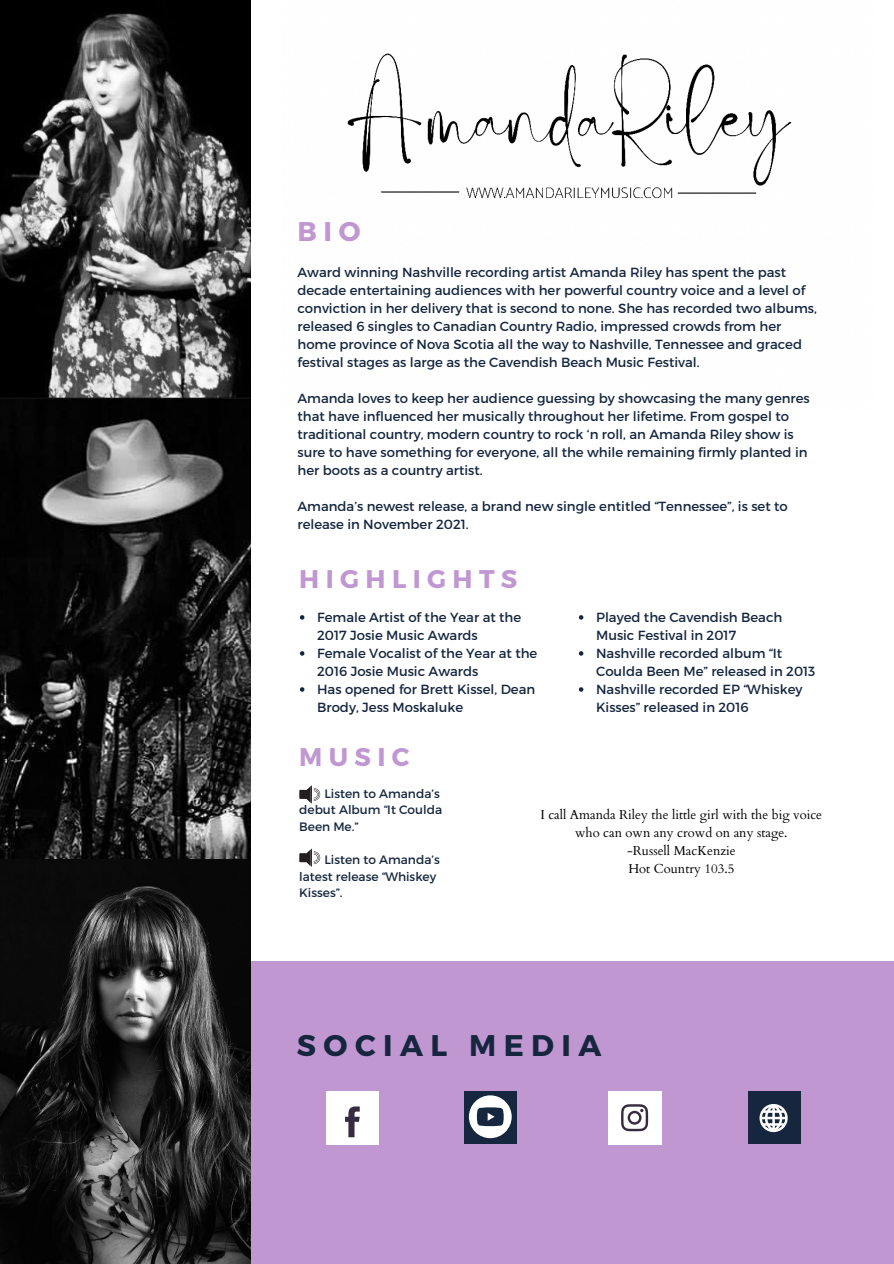
<style>
.page{position:relative;width:894px;height:1264px;background:#fff}
.page>*{position:absolute;margin:0;border:0;box-sizing:border-box;transform-origin:0 0}
.t1{font:700 29.85px "Montserrat";letter-spacing:.25em;color:#15263e}
.t2{font:700 27px "Montserrat";color:#c197d2}
.t3{font:700 25.5px "Montserrat";letter-spacing:.25em;color:#c197d2}
.t4{font:13.2px/18px "Montserrat";color:#15263e}
.t5{font:13.05px "Cardo";color:#000}
.t6{font:12.15px/16.5px "Montserrat";color:#15263e}
</style>
<div class="page">
<div style="left:219px;top:961px;width:674px;height:302px;background:#c197d2"></div>
<div style="left:464px;top:1090px;width:53px;height:53px;background:#15263e"></div>
<div style="left:326px;top:1091px;width:53px;height:53px;background:#fff"></div>
<svg style="left:345px;top:1106px;width:14px;height:31px"></svg>
<div style="left:608px;top:1091px;width:53px;height:53px;background:#fff"></div>
<svg style="left:621px;top:1104px;width:27px;height:27px"></svg>
<img style="left:0;top:0;width:250px;height:1263px">
<div style="left:747px;top:1091px;width:53px;height:53px;background:#15263e"></div>
<svg style="left:759px;top:1104px;width:28px;height:28px"></svg>
<img style="left:347px;top:53px;width:445px;height:146px">
<svg style="left:468px;top:1095px;width:43px;height:43px"></svg>
<svg style="left:299px;top:785px;width:21px;height:18px"></svg>
<svg style="left:300px;top:615px;width:4px;height:4px"></svg>
<svg style="left:300px;top:651px;width:4px;height:4px"></svg>
<svg style="left:300px;top:687px;width:4px;height:4px"></svg>
<svg style="left:578px;top:615px;width:5px;height:4px"></svg>
<svg style="left:578px;top:651px;width:5px;height:4px"></svg>
<svg style="left:578px;top:687px;width:5px;height:4px"></svg>
<svg style="left:299px;top:848px;width:21px;height:18px"></svg>
<p class="t2" style="left:297px;top:214px;width:65px">BIO</p>
<p class="t4" style="left:297px;top:262px;width:521px">Award winning Nashville recording artist Amanda Riley has spent the past decade entertaining audiences with her powerful country voice and a level of conviction in her delivery that is second to none. She has recorded two albums, released 6 singles to Canadian Country Radio, impressed crowds from her home province of Nova Scotia all the way to Nashville, Tennessee and graced festival stages as large as the Cavendish Beach Music Festival.</p>
<p class="t4" style="left:297px;top:388px;width:513px">Amanda loves to keep her audience guessing by showcasing the many genres that have influenced her musically throughout her lifetime. From gospel to traditional country, modern country to rock ‘n roll, an Amanda Riley show is sure to have something for everyone, all the while remaining firmly planted in her boots as a country artist.</p>
<p class="t4" style="left:297px;top:497px;width:491px">Amanda’s newest release, a brand new single entitled “Tennessee”, is set to release in November 2021.</p>
<p class="t3" style="left:299px;top:562px;width:220px">HIGHLIGHTS</p>
<p class="t4" style="left:317px;top:607px;width:205px">Female Artist of the Year at the<br>2017 Josie Music Awards</p>
<p class="t4" style="left:317px;top:643px;width:222px">Female Vocalist of the Year at the<br>2016 Josie Music Awards</p>
<p class="t4" style="left:317px;top:679px;width:220px">Has opened for Brett Kissel, Dean<br>Brody, Jess Moskaluke</p>
<p class="t4" style="left:596px;top:607px;width:188px">Played the Cavendish Beach<br>Music Festival in 2017</p>
<p class="t4" style="left:596px;top:643px;width:221px">Nashville recorded album “It<br>Coulda Been Me” released in 2013</p>
<p class="t4" style="left:596px;top:679px;width:208px">Nashville recorded EP “Whiskey<br>Kisses” released in 2016</p>
<p class="t3" style="left:299px;top:740px;width:112px">MUSIC</p>
<p class="t6" style="left:299px;top:784px;width:144px;text-indent:25px">Listen to Amanda’s debut Album “It Coulda<br>Been Me.”</p>
<p class="t6" style="left:299px;top:850px;width:142px;text-indent:25px">Listen to Amanda’s latest release “Whiskey<br>Kisses”.</p>
<p class="t5" style="left:540px;top:806px;width:283px">I call Amanda Riley the little girl with the big voice</p>
<p class="t5" style="left:575px;top:824px;width:214px">who can own any crowd on any stage.</p>
<p class="t5" style="left:627px;top:842px;width:110px">-Russell MacKenzie</p>
<p class="t5" style="left:628px;top:860px;width:107px">Hot Country 103.5</p>
<p class="t1" style="left:297px;top:1026px;width:306px">SOCIAL MEDIA</p>
</div>
